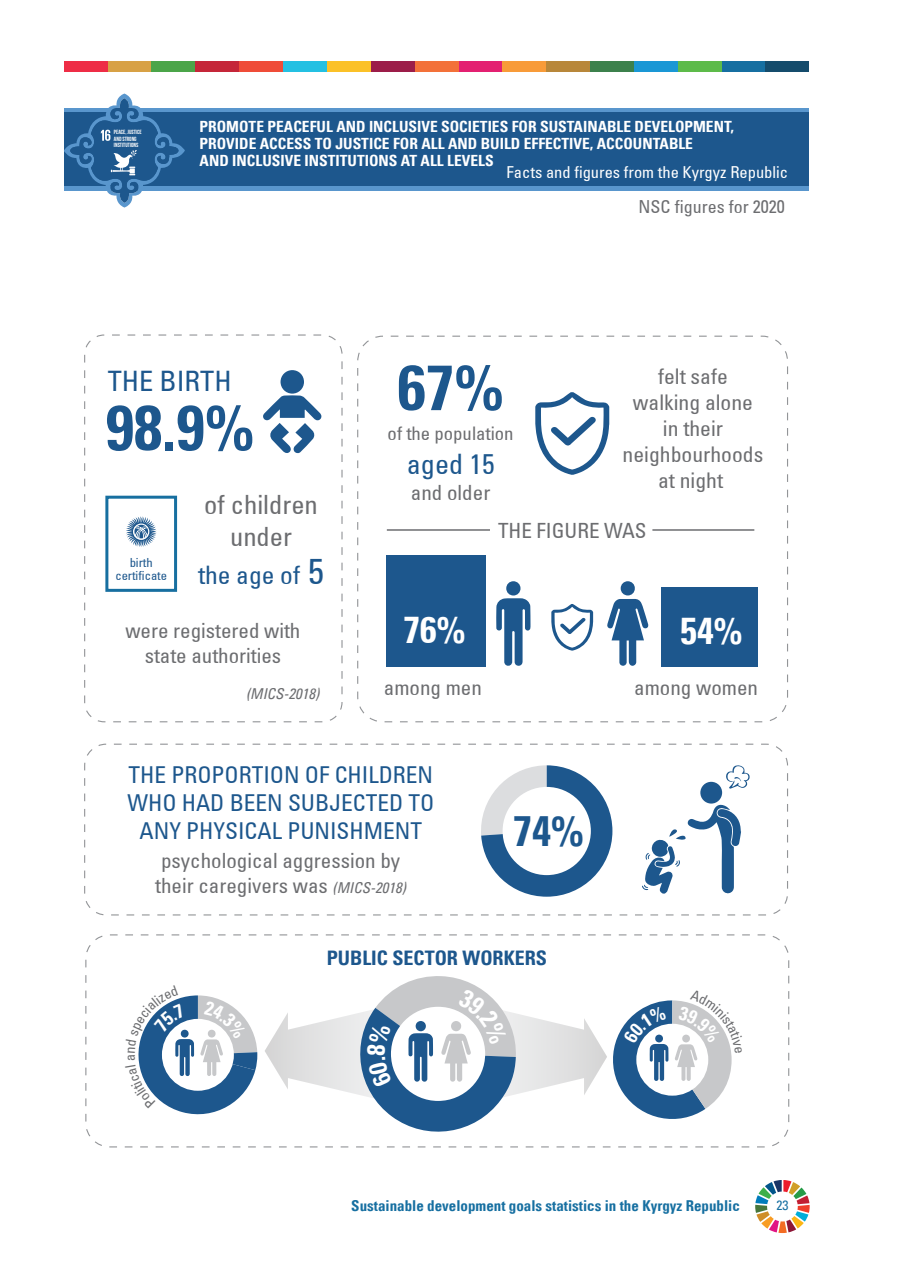
<style>
.page{position:relative;width:902px;height:1280px;background:#fff}
.page>*{position:absolute;margin:0;border:0;box-sizing:border-box;transform-origin:0 0}
.t1{font:63.6px "Univers LTCYR 67 Bold Cond";color:#1d578d}
.t2{font:42.45px "Univers LTCYR 67 Bold Cond";color:#1d578d}
.t3{font:37.2px "Univers LTCYR 67 Bold Cond";color:#fff}
.t4{font:condensed 28.2px "Univers LTCYR 57";color:#1d578d}
.t5{font:condensed 26.55px/31.8px "Univers LTCYR 57";color:#6c6d70;text-align:center}
.t6{font:condensed 25.5px "Univers LTCYR 57";color:#1d578d}
.t7{font:condensed 23.25px/27.9px "Univers LTCYR 57";color:#1d578d;text-align:center}
.t8{font:condensed 21.6px/26px "Univers LTCYR 57";color:#6c6d70;text-align:center}
.t9{font:condensed 21px/25.2px "Univers LTCYR 57";color:#6c6d70;text-align:center}
.t10{font:19.95px "Univers LTCYR 67 Bold Cond";color:#1d578d}
.t11{font:condensed 18.75px "Univers LTCYR 57";color:#6c6d70}
.t12{font:condensed 18px "Univers LTCYR 57";color:#6c6d70}
.t13{font:condensed 16.5px "Univers LTCYR 57";color:#fff}
.t14{font:15.45px/17px "Univers LTCYR 67 Bold Cond";color:#fff}
.t15{font:15px "Univers LTCYR 67 Bold Cond";color:#166fa1}
.t16{font:15px "Univers LTCYR 57 Condensed Obl";color:#6c6d70}
.t17{font:condensed 13.5px "Univers LTCYR 57";color:#166fa1}
.t18{font:condensed 12.6px/13px "Univers LTCYR 57";color:#1d578d;text-align:center}
.t19{font:700 6px/6.6px "Bebas Neue";color:#fff}
.s1{font-size:35.7px}
.s2{font-family:"Univers LTCYR 57 Condensed Obl";font-stretch:normal;font-size:15px}
</style>
<div class="page">
<svg style="left:755px;top:1180px;width:54px;height:53px"></svg>
<div style="left:546px;top:62px;width:44px;height:10px;background:#b8873a"></div>
<div style="left:108px;top:62px;width:43px;height:10px;background:#d8a145"></div>
<div style="left:371px;top:62px;width:43px;height:10px;background:#9c1d49"></div>
<div style="left:239px;top:62px;width:44px;height:10px;background:#ef4c38"></div>
<div style="left:721px;top:62px;width:44px;height:10px;background:#166fa1"></div>
<div style="left:195px;top:62px;width:44px;height:10px;background:#c52639"></div>
<div style="left:458px;top:62px;width:44px;height:10px;background:#e32071"></div>
<div style="left:765px;top:62px;width:44px;height:10px;background:#154c6c"></div>
<div style="left:327px;top:62px;width:44px;height:10px;background:#fbc128"></div>
<div style="left:502px;top:62px;width:44px;height:10px;background:#f89b39"></div>
<div style="left:590px;top:62px;width:44px;height:10px;background:#3c814c"></div>
<div style="left:283px;top:62px;width:44px;height:10px;background:#24c0e2"></div>
<div style="left:633px;top:62px;width:44px;height:10px;background:#1a97d5"></div>
<div style="left:677px;top:62px;width:44px;height:10px;background:#5dbb4a"></div>
<div style="left:414px;top:62px;width:44px;height:10px;background:#f37139"></div>
<div style="left:151px;top:62px;width:44px;height:10px;background:#4ba549"></div>
<div style="left:64px;top:62px;width:44px;height:10px;background:#ee2d46"></div>
<div style="left:64px;top:108px;width:744px;height:82px;background:#5996cd"></div>
<div style="left:64px;top:112px;width:744px;height:74px;background:#1d578d"></div>
<div style="left:661px;top:588px;width:96px;height:79px;background:#1d578d"></div>
<div style="left:386px;top:555px;width:99px;height:112px;background:#1d578d"></div>
<svg style="left:496px;top:598px;width:34px;height:68px"></svg>
<div style="left:506px;top:581px;width:14px;height:14px;background:#1d578d;border-radius:50%"></div>
<div style="left:84px;top:334px;width:258px;height:388px;border:1px dashed #939598;border-radius:20px"></div>
<div style="left:84px;top:744px;width:704px;height:171px;border:1px dashed #939598;border-radius:22px"></div>
<svg style="left:535px;top:392px;width:74px;height:83px"></svg>
<svg style="left:551px;top:604px;width:42px;height:47px"></svg>
<hr style="left:652px;top:529px;width:102px;height:2px;background:#6c6d70">
<hr style="left:387px;top:529px;width:103px;height:2px;background:#6c6d70">
<svg style="left:607px;top:599px;width:41px;height:67px"></svg>
<div style="left:620px;top:581px;width:15px;height:14px;background:#1d578d;border-radius:50%"></div>
<svg style="left:481px;top:765px;width:131px;height:132px"></svg>
<div style="left:502px;top:787px;width:88px;height:88px;background:#fff;border-radius:50%"></div>
<div style="left:105px;top:496px;width:72px;height:96px;border:3px solid #176fa0"></div>
<svg style="left:126px;top:516px;width:30px;height:31px"></svg>
<div style="left:280px;top:370px;width:24px;height:24px;background:#1d578d;border-radius:50%"></div>
<svg style="left:263px;top:395px;width:59px;height:59px"></svg>
<div style="left:700px;top:782px;width:22px;height:22px;background:#1d578d;border-radius:50%"></div>
<svg style="left:726px;top:765px;width:23px;height:24px"></svg>
<svg style="left:642px;top:803px;width:99px;height:91px"></svg>
<svg style="left:64px;top:94px;width:121px;height:114px"></svg>
<div style="left:85px;top:934px;width:704px;height:213px;border:1px dashed #939598;border-radius:24px"></div>
<svg style="left:138px;top:995px;width:119px;height:120px"></svg>
<svg style="left:265px;top:976px;width:467px;height:156px"></svg>
<p class="t19" style="left:114px;top:129px;width:29px">PEACE, JUSTICE<br>AND STRONG<br>INSTITUTIONS</p>
<p class="t14" style="left:200px;top:118px;width:536px">PROMOTE PEACEFUL AND INCLUSIVE SOCIETIES FOR SUSTAINABLE DEVELOPMENT,<br>PROVIDE ACCESS TO JUSTICE FOR ALL AND BUILD EFFECTIVE, ACCOUNTABLE<br>AND INCLUSIVE INSTITUTIONS AT ALL LEVELS</p>
<p class="t13" style="left:506px;top:161px;width:283px">Facts and figures from the Kyrgyz Republic</p>
<p class="t12" style="left:638px;top:195px;width:147px">NSC figures for 2020</p>
<h3 class="t4" style="left:108px;top:363px;width:125px">THE BIRTH</h3>
<h1 class="t1" style="left:106px;top:389px;width:150px">98.9%</h1>
<p class="t18" style="left:115px;top:555px;width:53px">birth certificate</p>
<h3 class="t5" style="left:204px;top:488px;width:115px">of children under</h3>
<h3 class="t6" style="left:198px;top:559px;width:127px">the age of <span class="s1">5</span></h3>
<h3 class="t9" style="left:125px;top:617px;width:176px">were registered with state authorities</h3>
<p class="t16" style="left:246px;top:684px;width:75px">(MICS-2018)</p>
<h1 class="t1" style="left:397px;top:348px;width:107px">67%</h1>
<h3 class="t8" style="left:622px;top:363px;width:142px">felt safe walking alone in their neighbourhoods at night</h3>
<h3 class="t9" style="left:498px;top:517px;width:150px">THE FIGURE WAS</h3>
<p class="t11" style="left:387px;top:421px;width:127px">of the population</p>
<h3 class="t4" style="left:407px;top:446px;width:89px">aged 15</h3>
<h3 class="t9" style="left:411px;top:479px;width:81px">and older</h3>
<h3 class="t3" style="left:403px;top:607px;width:64px">76%</h3>
<h3 class="t3" style="left:680px;top:608px;width:64px">54%</h3>
<h3 class="t9" style="left:384px;top:674px;width:99px">among men</h3>
<h3 class="t9" style="left:634px;top:674px;width:125px">among women</h3>
<h3 class="t7" style="left:127px;top:760px;width:308px">THE PROPORTION OF CHILDREN<br>WHO HAD BEEN SUBJECTED TO<br>ANY PHYSICAL PUNISHMENT</h3>
<h3 class="t9" style="left:155px;top:848px;width:252px;text-align:left">psychological aggression by their caregivers was <span class="s2">(MICS-2018)</span></h3>
<h2 class="t2" style="left:513px;top:805px;width:72px">74%</h2>
<p class="t10" style="left:327px;top:946px;width:222px">PUBLIC SECTOR WORKERS</p>
<p class="t15" style="left:351px;top:1197px;width:390px">Sustainable development goals statistics in the Kyrgyz Republic</p>
<p class="t17" style="left:776px;top:1197px;width:13px">23</p>
</div>
